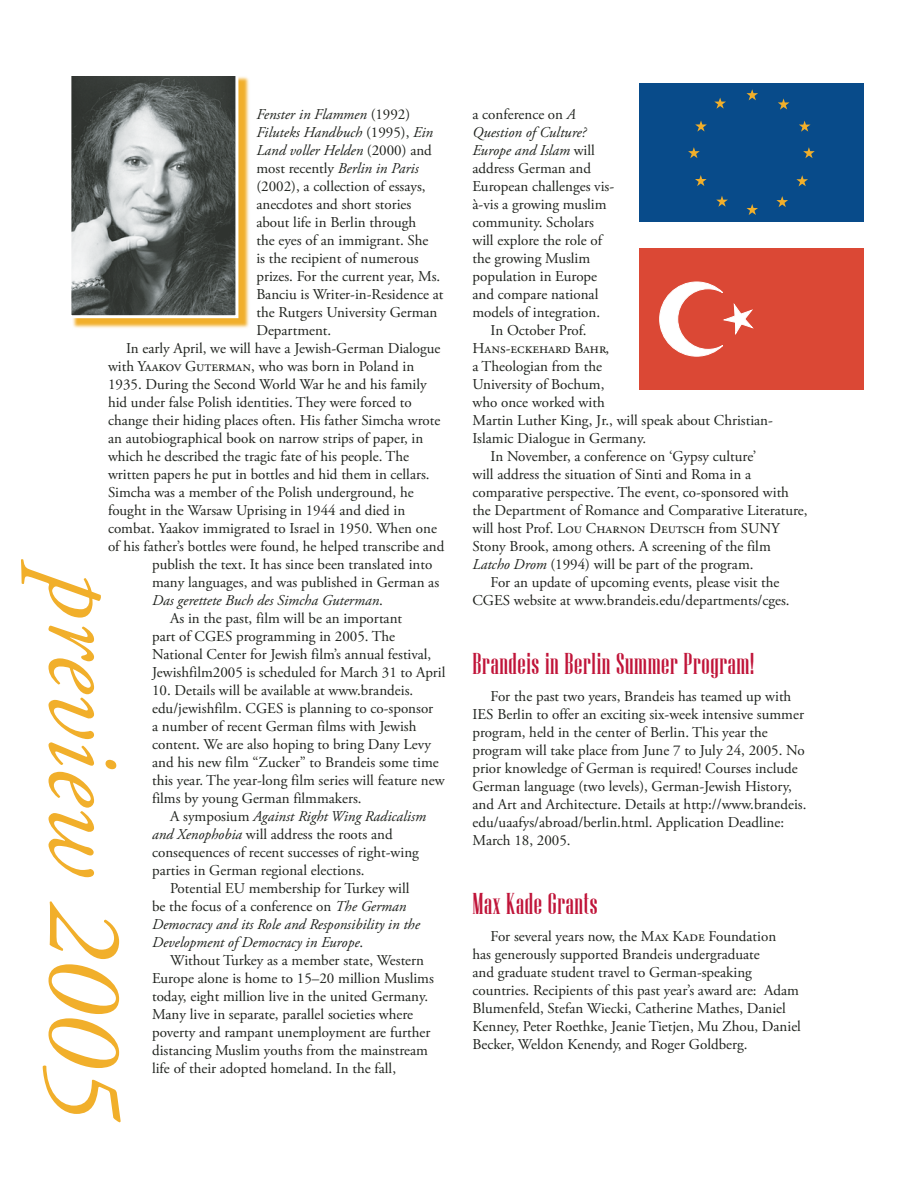
<style>
.page{position:relative;width:918px;height:1188px;background:#fff}
.page>*{position:absolute;margin:0;border:0;box-sizing:border-box;transform-origin:0 0}
.t1{font:italic 108px "Adobe Garamond Pro";color:#f1af2b}
.t2{font:30px "Niagara Solid";letter-spacing:.02em;color:#c01439}
.t3{font:15px/18px "Adobe Garamond Pro";letter-spacing:-.005em;color:#1f221d}
.t4{font:italic 15px/18px "Adobe Garamond Pro";color:#1f221d}
.t5{font:15px "Adobe Garamond Pro";letter-spacing:-.07em;color:#1f221d}
.s1{font-style:normal}
.s2{font-style:italic}
</style>
<div class="page">
<svg style="left:72px;top:76px;width:177px;height:252px;background:#f4c361"></svg>
<img style="left:72px;top:76px;width:162px;height:238px">
<div style="left:68px;top:72px;width:170px;height:246px;border:3px solid #fff"></div>
<div style="left:639px;top:248px;width:225px;height:142px;background:#db4835"></div>
<svg style="left:659px;top:282px;width:94px;height:74px"></svg>
<div style="left:639px;top:83px;width:225px;height:138px;background:#084b8a"></div>
<svg style="left:688px;top:89px;width:127px;height:126px"></svg>
<p class="t4" style="left:256px;top:106px;width:155px">Fenster in Flammen <span class="s1">(1992)</span></p>
<p class="t4" style="left:256px;top:124px;width:178px">Filuteks Handbuch <span class="s1">(1995),</span> Ein</p>
<p class="t4" style="left:256px;top:142px;width:177px">Land voller Helden <span class="s1">(2000) and</span></p>
<p class="t4" style="left:256px;top:160px;width:164px"><span class="s1">most recently</span> Berlin in Paris</p>
<p class="t3" style="left:256px;top:178px;width:171px">(2002), a collection of essays,</p>
<p class="t3" style="left:256px;top:196px;width:156px">anecdotes and short stories</p>
<p class="t3" style="left:256px;top:214px;width:161px">about life in Berlin through</p>
<p class="t3" style="left:256px;top:232px;width:173px">the eyes of an immigrant. She</p>
<p class="t3" style="left:256px;top:250px;width:164px">is the recipient of numerous</p>
<p class="t3" style="left:256px;top:268px;width:185px">prizes. For the current year, Ms.</p>
<p class="t3" style="left:256px;top:286px;width:189px">Banciu is Writer-in-Residence at</p>
<p class="t3" style="left:256px;top:304px;width:183px">the Rutgers University German</p>
<p class="t3" style="left:256px;top:322px;width:76px">Department.</p>
<p class="t3" style="left:126px;top:340px;width:316px">In early April, we will have a Jewish-German Dialogue</p>
<p class="t3" style="left:108px;top:358px;width:308px">with Yaakov Guterman, who was born in Poland in</p>
<p class="t3" style="left:108px;top:376px;width:320px">1935. During the Second World War he and his family</p>
<p class="t3" style="left:108px;top:394px;width:305px">hid under false Polish identities. They were forced to</p>
<p class="t3" style="left:108px;top:412px;width:334px">change their hiding places often. His father Simcha wrote</p>
<p class="t3" style="left:108px;top:430px;width:317px">an autobiographical book on narrow strips of paper, in</p>
<p class="t3" style="left:108px;top:448px;width:303px">which he described the tragic fate of his people. The</p>
<p class="t3" style="left:108px;top:466px;width:323px">written papers he put in bottles and hid them in cellars.</p>
<p class="t3" style="left:108px;top:484px;width:307px">Simcha was a member of the Polish underground, he</p>
<p class="t3" style="left:108px;top:502px;width:299px">fought in the Warsaw Uprising in 1944 and died in</p>
<p class="t3" style="left:108px;top:520px;width:331px">combat. Yaakov immigrated to Israel in 1950. When one</p>
<p class="t3" style="left:108px;top:538px;width:338px">of his father’s bottles were found, he helped transcribe and</p>
<p class="t3" style="left:152px;top:556px;width:282px">publish the text. It has since been translated into</p>
<p class="t3" style="left:152px;top:574px;width:289px">many languages, and was published in German as</p>
<p class="t4" style="left:152px;top:592px;width:232px">Das gerettete Buch des Simcha Guterman<span class="s1">.</span></p>
<p class="t3" style="left:170px;top:610px;width:234px">As in the past, film will be an important</p>
<p class="t3" style="left:152px;top:628px;width:245px">part of CGES programming in 2005. The</p>
<p class="t5" style="left:152px;top:645px;width:281px">National Center for Jewish film’s annual festival,</p>
<p class="t3" style="left:152px;top:664px;width:295px">Jewishfilm2005 is scheduled for March 31 to April</p>
<p class="t3" style="left:152px;top:682px;width:294px">10. Details will be available at www.brandeis. edu/jewishfilm. CGES is planning to co-sponsor<br>a number of recent German films with Jewish content. We are also hoping to bring Dany Levy and his new film “Zucker” to Brandeis some time this year. The year-long film series will feature new films by young German filmmakers.</p>
<p class="t3" style="left:152px;top:808px;width:275px;text-indent:18px">A symposium <span class="s2">Against Right Wing Radicalism and Xenophobia</span> will address the roots and consequences of recent successes of right-wing parties in German regional elections.</p>
<p class="t4" style="left:152px;top:880px;width:269px;text-indent:18px"><span class="s1">Potential EU membership for Turkey will be the focus of a conference on</span> The German Democracy and its Role and Responsibility in the Development of Democracy in Europe<span class="s1">.</span></p>
<p class="t3" style="left:152px;top:952px;width:283px;text-indent:18px">Without Turkey as a member state, Western Europe alone is home to 15–20 million Muslims today, eight million live in the united Germany.<br>Many live in separate, parallel societies where poverty and rampant unemployment are further distancing Muslim youths from the mainstream life of their adopted homeland. In the fall,</p>
<h1 class="t1" style="left:149px;top:571px;width:553px;rotate:90deg">preview 2005</h1>
<p class="t3" style="left:472px;top:106px;width:105px">a conference on <span class="s2">A</span></p>
<p class="t4" style="left:472px;top:124px;width:115px">Question of Culture?</p>
<p class="t4" style="left:472px;top:142px;width:124px">Europe and Islam <span class="s1">will</span></p>
<p class="t3" style="left:472px;top:160px;width:120px">address German and</p>
<p class="t3" style="left:472px;top:178px;width:143px">European challenges vis-</p>
<p class="t3" style="left:472px;top:196px;width:136px">à-vis a growing muslim</p>
<p class="t3" style="left:472px;top:214px;width:123px">community. Scholars</p>
<p class="t3" style="left:472px;top:232px;width:133px">will explore the role of</p>
<p class="t3" style="left:472px;top:250px;width:119px">the growing Muslim</p>
<p class="t3" style="left:472px;top:268px;width:126px">population in Europe</p>
<p class="t3" style="left:472px;top:286px;width:127px">and compare national</p>
<p class="t3" style="left:472px;top:304px;width:129px">models of integration.</p>
<p class="t3" style="left:490px;top:322px;width:98px">In October Prof.</p>
<p class="t3" style="left:472px;top:340px;width:138px">Hans-eckehard Bahr,</p>
<p class="t3" style="left:472px;top:358px;width:131px">a Theologian from the</p>
<p class="t3" style="left:472px;top:376px;width:134px">University of Bochum,</p>
<p class="t3" style="left:472px;top:394px;width:134px">who once worked with</p>
<p class="t3" style="left:472px;top:412px;width:302px">Martin Luther King, Jr., will speak about Christian-</p>
<p class="t3" style="left:472px;top:430px;width:175px">Islamic Dialogue in Germany.</p>
<p class="t3" style="left:490px;top:448px;width:267px">In November, a conference on ‘Gypsy culture’</p>
<p class="t3" style="left:472px;top:466px;width:280px">will address the situation of Sinti and Roma in a</p>
<p class="t3" style="left:472px;top:484px;width:318px">comparative perspective. The event, co-sponsored with</p>
<p class="t3" style="left:472px;top:502px;width:337px">the Department of Romance and Comparative Literature,</p>
<p class="t3" style="left:472px;top:520px;width:309px">will host Prof. Lou Charnon Deutsch from SUNY</p>
<p class="t3" style="left:472px;top:538px;width:300px">Stony Brook, among others. A screening of the film</p>
<p class="t3" style="left:472px;top:556px;width:283px"><span class="s2">Latcho Drom</span> (1994) will be part of the program.</p>
<p class="t3" style="left:490px;top:574px;width:291px">For an update of upcoming events, please visit the</p>
<p class="t3" style="left:472px;top:592px;width:319px">CGES website at www.brandeis.edu/departments/cges.</p>
<h2 class="t2" style="left:472px;top:648px;width:284px">Brandeis in Berlin Summer Program!</h2>
<p class="t3" style="left:472px;top:688px;width:336px;text-indent:18px">For the past two years, Brandeis has teamed up with IES Berlin to offer an exciting six-week intensive summer program, held in the center of Berlin. This year the program will take place from June 7 to July 24, 2005. No prior knowledge of German is required! Courses include German language (two levels), German-Jewish History, and Art and Architecture. Details at http://www.brandeis. edu/uaafys/abroad/berlin.html. Application Deadline:<br>March 18, 2005.</p>
<h2 class="t2" style="left:472px;top:888px;width:127px">Max Kade Grants</h2>
<p class="t3" style="left:472px;top:928px;width:330px;text-indent:18px">For several years now, the Max Kade Foundation<br>has generously supported Brandeis undergraduate<br>and graduate student travel to German-speaking countries. Recipients of this past year’s award are: Adam Blumenfeld, Stefan Wiecki, Catherine Mathes, Daniel Kenney, Peter Roethke, Jeanie Tietjen, Mu Zhou, Daniel Becker, Weldon Kenendy, and Roger Goldberg.</p>
</div>
